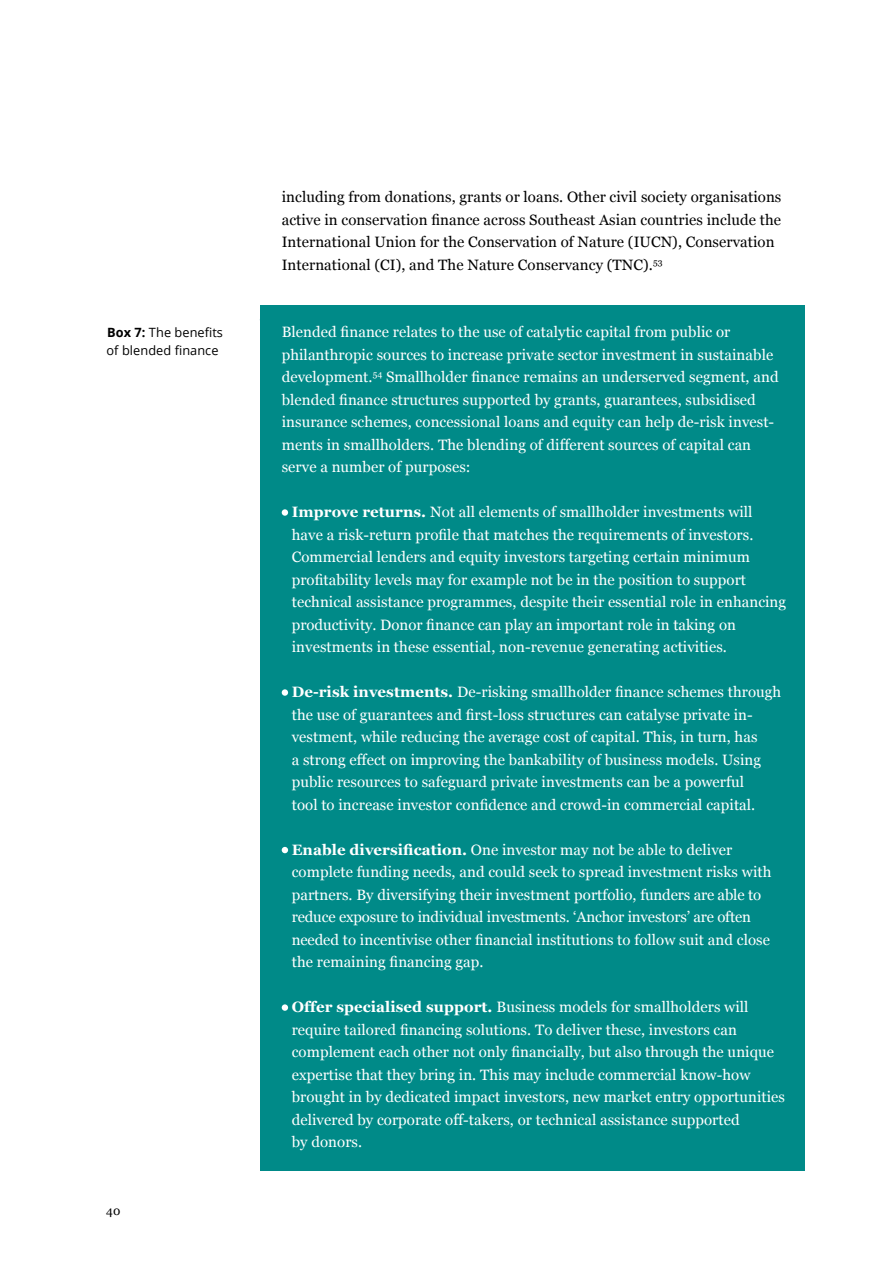
<style>
.page{position:relative;width:893px;height:1263px;background:#fff}
.page>*{position:absolute;margin:0;border:0;box-sizing:border-box;transform-origin:0 0}
.t1{font:15px/22.5px "Georgia";letter-spacing:.005em;color:#fff}
.t2{font:15px/22.5px "Georgia";letter-spacing:.005em;color:#000}
.t3{font:12.75px/18px "Open Sans";letter-spacing:.005em;color:#000}
.t4{font:12px "Georgia";color:#000}
.s1{font-weight:700}
</style>
<div class="page">
<div style="left:260px;top:305px;width:545px;height:865px;background:#008a88"></div>
<div style="left:282px;top:509px;width:6px;height:7px;background:#fff;border-radius:50%"></div>
<div style="left:282px;top:689px;width:6px;height:7px;background:#fff;border-radius:50%"></div>
<svg style="left:282px;top:847px;width:6px;height:6px"></svg>
<div style="left:282px;top:1004px;width:6px;height:7px;background:#fff;border-radius:50%"></div>
<p class="t3" style="left:107px;top:323px;width:118px"><span class="s1">Box 7:</span> The benefits of blended finance</p>
<p class="t4" style="left:106px;top:1202px;width:16px">40</p>
<p class="t2" style="left:282px;top:185px;width:501px">including from donations, grants or loans. Other civil society organisations active in conservation finance across Southeast Asian countries include the International Union for the Conservation of Nature (IUCN), Conservation International (CI), and The Nature Conservancy (TNC).<sup>53</sup></p>
<p class="t1" style="left:282px;top:320px;width:498px">Blended finance relates to the use of catalytic capital from public or philanthropic sources to increase private sector investment in sustainable development.<sup>54</sup> Smallholder finance remains an underserved segment, and blended finance structures supported by grants, guarantees, subsidised insurance schemes, concessional loans and equity can help de-risk invest&shy;ments in smallholders. The blending of different sources of capital can serve a number of purposes:</p>
<p class="t1" style="left:292px;top:500px;width:496px"><span class="s1">Improve returns.</span> Not all elements of smallholder investments will have a risk-return profile that matches the requirements of investors.<br>Commercial lenders and equity investors targeting certain minimum profitability levels may for example not be in the position to support technical assistance programmes, despite their essential role in enhancing productivity. Donor finance can play an important role in taking on investments in these essential, non-revenue generating activities.</p>
<p class="t1" style="left:292px;top:680px;width:491px"><span class="s1">De-risk investments.</span> De-risking smallholder finance schemes through the use of guarantees and first-loss structures can catalyse private in&shy;vestment, while reducing the average cost of capital. This, in turn, has<br>a strong effect on improving the bankability of business models. Using public resources to safeguard private investments can be a powerful<br>tool to increase investor confidence and crowd-in commercial capital.</p>
<p class="t1" style="left:292px;top:838px;width:481px"><span class="s1">Enable diversification.</span> One investor may not be able to deliver complete funding needs, and could seek to spread investment risks with partners. By diversifying their investment portfolio, funders are able to reduce exposure to individual investments. ‘Anchor investors’ are often needed to incentivise other financial institutions to follow suit and close the remaining financing gap.</p>
<p class="t1" style="left:292px;top:995px;width:495px"><span class="s1">Offer specialised support.</span> Business models for smallholders will require tailored financing solutions. To deliver these, investors can complement each other not only financially, but also through the unique expertise that they bring in. This may include commercial know-how brought in by dedicated impact investors, new market entry opportunities delivered by corporate off-takers, or technical assistance supported<br>by donors.</p>
</div>
